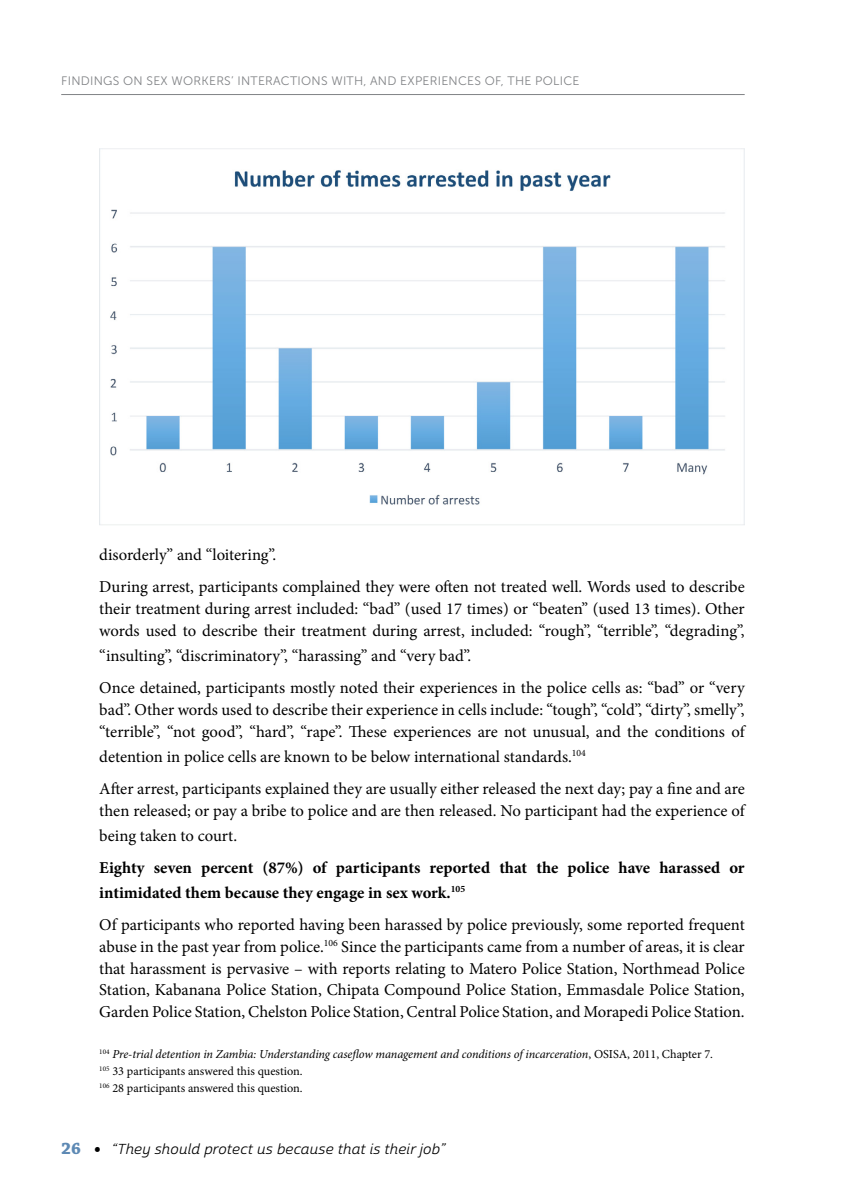
<style>
.page{position:relative;width:844px;height:1191px;background:#fff}
.page>*{position:absolute;margin:0;border:0;box-sizing:border-box;transform-origin:0 0}
.t1{font:16.62px/21.9px "Minion Pro";color:#000}
.t2{font:700 16.62px/25.2px "Minion Pro";color:#000}
.t3{font:italic expanded 14px "Cabrito Sans";color:#000}
.t4{font:12.25px/17.2px "Minion Pro";color:#000}
.t5{font:12.25px "Museo Sans 300";letter-spacing:.02em;color:#808285}
.s1{font-style:italic}
.s2{font-family:"Chaparral Pro";font-weight:700;font-style:normal;font-stretch:normal;font-size:17.5px;color:#5d89b4}
.s3{font-family:"Chaparral Pro";font-weight:700;font-style:normal;font-stretch:normal;font-size:17.5px}
</style>
<div class="page">
<hr style="left:61px;top:94px;width:683px;height:1px;background:#808285">
<img style="left:99px;top:149px;width:645px;height:376px">
<p class="t5" style="left:61px;top:74px;width:519px">FINDINGS ON SEX WORKERS’ INTERACTIONS WITH, AND EXPERIENCES OF, THE POLICE</p>
<p class="t1" style="left:99px;top:539px;width:646px;line-height:31.8px">disorderly” and “loitering”.<br>During arrest, participants complained they were often not treated well. Words used to describe</p>
<p class="t1" style="left:99px;top:598px;width:646px">their treatment during arrest included: “bad” (used 17 times) or “beaten” (used 13 times). Other words used to describe their treatment during arrest, included: “rough”, “terrible”, “degrading”,</p>
<p class="t1" style="left:99px;top:640px;width:646px;line-height:31.8px">“insulting”, “discriminatory”, “harassing” and “very bad”.<br>Once detained, participants mostly noted their experiences in the police cells as: “bad” or “very</p>
<p class="t1" style="left:99px;top:699px;width:646px">bad”. Other words used to describe their experience in cells include: “tough”, “cold”, “dirty”, smelly”, “terrible”, “not good”, “hard”, “rape”. These experiences are not unusual, and the conditions of</p>
<p class="t1" style="left:99px;top:741px;width:646px;line-height:31.7px">detention in police cells are known to be below international standards.<sup>104<br></sup>After arrest, participants explained they are usually either released the next day; pay a fine and are</p>
<p class="t1" style="left:99px;top:798px;width:646px;line-height:25.2px">then released; or pay a bribe to police and are then released. No participant had the experience of being taken to court.</p>
<p class="t2" style="left:99px;top:854px;width:646px">Eighty seven percent (87%) of participants reported that the police have harassed or intimidated them because they engage in sex work.<sup>105</sup></p>
<p class="t1" style="left:99px;top:913px;width:646px;text-align:justify">Of participants who reported having been harassed by police previously, some reported frequent abuse in the past year from police.<sup>106</sup> Since the participants came from a number of areas, it is clear that harassment is pervasive – with reports relating to Matero Police Station, Northmead Police Station, Kabanana Police Station, Chipata Compound Police Station, Emmasdale Police Station, Garden Police Station, Chelston Police Station, Central Police Station, and Morapedi Police Station.</p>
<p class="t4" style="left:99px;top:1045px;width:615px"><sup>104</sup> <span class="s1">Pre-trial detention in Zambia: Understanding caseflow management and conditions of incarceration</span>, OSISA, 2011, Chapter 7.<br><sup>105</sup> 33 participants answered this question.<br><sup>106</sup> 28 participants answered this question.</p>
<p class="t3" style="left:61px;top:1140px;width:385px"><span class="s2">26</span> <span class="s3">•</span> “They should protect us because that is their job”</p>
</div>
